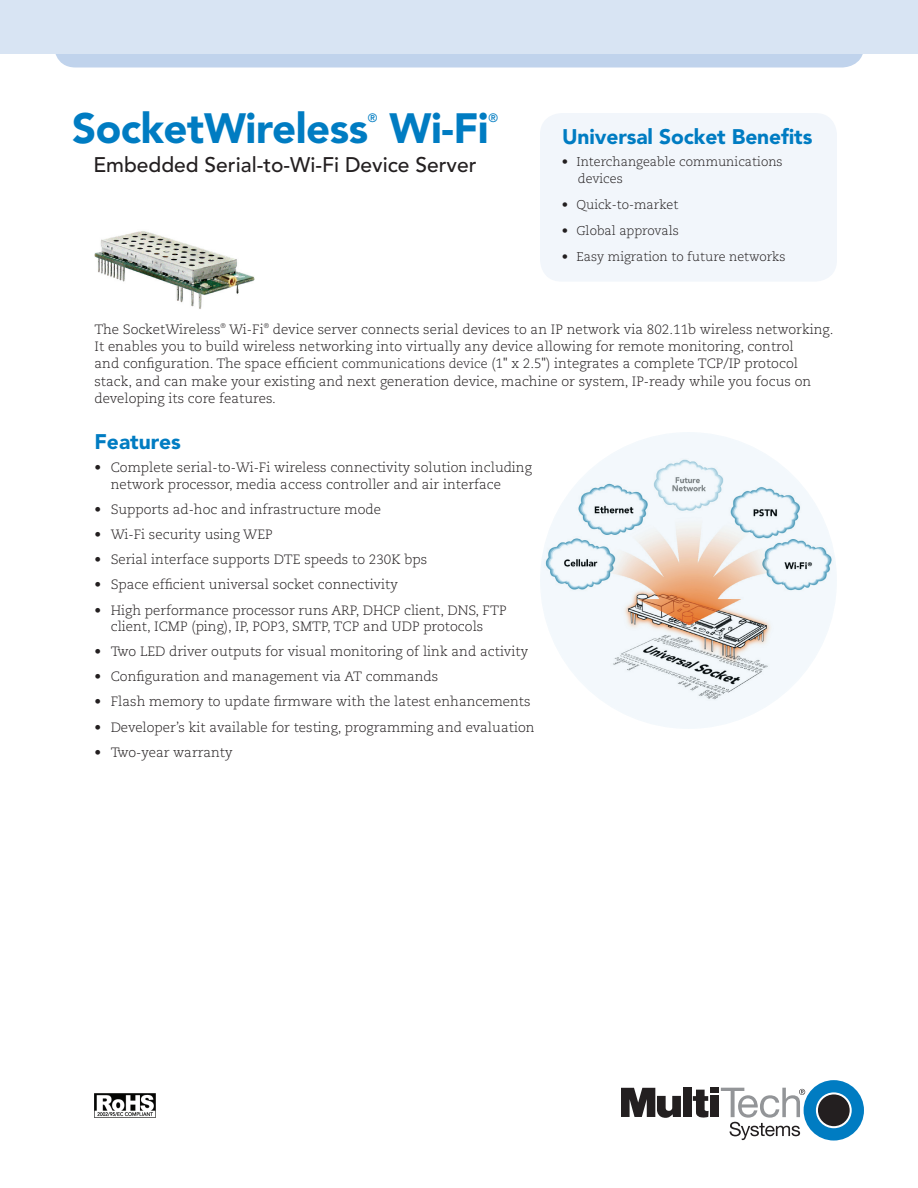
<style>
.page{position:relative;width:918px;height:1188px;background:#fff}
.page>*{position:absolute;margin:0;border:0;box-sizing:border-box;transform-origin:0 0}
.t1{font:900 42px "Avenir";letter-spacing:-.01em;color:#007cc2}
.t2{font:500 21px "Avenir";color:#231f20}
.t3{font:900 21px "Avenir";letter-spacing:-.005em;color:#007cc2}
.t4{font:300 13.5px/17.2px "Caecilia";color:#231f20}
.t5{font:300 12.75px/17.2px "Caecilia";color:#231f20}
.t6{font:500 12px "Avenir";color:#007cc2}
.s1{font-size:12.75px}
</style>
<div class="page">
<svg style="left:55px;top:54px;width:808px;height:14px;background:#c3d5ec"></svg>
<div style="left:0;top:0;width:918px;height:54px;background:#d8e4f3"></div>
<div style="left:804px;top:1080px;width:60px;height:61px;background:#007cc2;border-radius:50%"></div>
<svg style="left:816px;top:1092px;width:36px;height:36px"></svg>
<div style="left:818px;top:1094px;width:32px;height:32px;background:#231f20;border-radius:50%"></div>
<div style="left:683px;top:1088px;width:9px;height:29px;background:#231f20"></div>
<div style="left:710px;top:1096px;width:9px;height:21px;background:#231f20"></div>
<div style="left:710px;top:1088px;width:9px;height:5px;background:#231f20"></div>
<svg style="left:621px;top:1088px;width:60px;height:30px"></svg>
<svg style="left:693px;top:1090px;width:16px;height:28px"></svg>
<svg style="left:721px;top:1088px;width:84px;height:52px"></svg>
<div style="left:540px;top:113px;width:297px;height:169px;background:#f2f6fb;border-radius:22px"></div>
<img style="left:94px;top:1094px;width:62px;height:23px">
<img style="left:94px;top:231px;width:161px;height:78px">
<svg style="left:541px;top:433px;width:295px;height:295px;fill:#f3f8fc"></svg>
<h1 class="t1" style="left:72px;top:103px;width:298px">SocketWireless</h1>
<p class="t6" style="left:368px;top:111px;width:11px">®</p>
<h1 class="t1" style="left:389px;top:103px;width:101px">Wi-Fi</h1>
<p class="t6" style="left:488px;top:111px;width:11px">®</p>
<h2 class="t2" style="left:93px;top:152px;width:385px">Embedded Serial-to-Wi-Fi Device Server</h2>
<h2 class="t3" style="left:562px;top:124px;width:252px">Universal Socket Benefits</h2>
<p class="t5" style="left:578px;top:153px;width:206px;text-indent:-16px">• Interchangeable communications devices</p>
<p class="t5" style="left:562px;top:197px;width:118px">• Quick-to-market</p>
<p class="t5" style="left:562px;top:222px;width:119px">• Global approvals</p>
<p class="t5" style="left:562px;top:248px;width:226px">• Easy migration to future networks</p>
<p class="t4" style="left:94px;top:321px;width:741px">The SocketWireless<sup>®</sup> Wi-Fi<sup>®</sup> device server connects serial devices to an IP network via 802.11b wireless networking.<br>It enables you to build wireless networking into virtually any device allowing for remote monitoring, control<br>and configuration. The space efficient <span class="s1">communications device</span> (1" x 2.5") integrates a complete TCP/IP protocol stack, and can make your existing and next generation device, machine or system, IP-ready while you focus on developing its core features.</p>
<h2 class="t3" style="left:94px;top:429px;width:88px">Features</h2>
<p class="t4" style="left:111px;top:460px;width:423px;line-height:16.5px;text-indent:-16px">• Complete serial-to-Wi-Fi wireless connectivity solution including network processor, media access controller and air interface</p>
<p class="t4" style="left:94px;top:501px;width:288px">• Supports ad-hoc and infrastructure mode</p>
<p class="t4" style="left:94px;top:526px;width:180px">• Wi-Fi security using WEP</p>
<p class="t4" style="left:94px;top:551px;width:334px">• Serial interface supports DTE speeds to 230K bps</p>
<p class="t4" style="left:94px;top:576px;width:305px">• Space efficient universal socket connectivity</p>
<p class="t4" style="left:94px;top:602px;width:414px;line-height:16.5px;text-align:center">• High performance processor runs ARP, DHCP client, DNS, FTP client, ICMP (ping), IP, POP3, SMTP, TCP and UDP protocols</p>
<p class="t4" style="left:94px;top:643px;width:435px">• Two LED driver outputs for visual monitoring of link and activity</p>
<p class="t4" style="left:94px;top:668px;width:345px">• Configuration and management via AT commands</p>
<p class="t4" style="left:94px;top:693px;width:438px">• Flash memory to update firmware with the latest enhancements</p>
<p class="t4" style="left:94px;top:719px;width:442px">• Developer’s kit available for testing, programming and evaluation</p>
<p class="t4" style="left:94px;top:744px;width:140px">• Two-year warranty</p>
</div>
